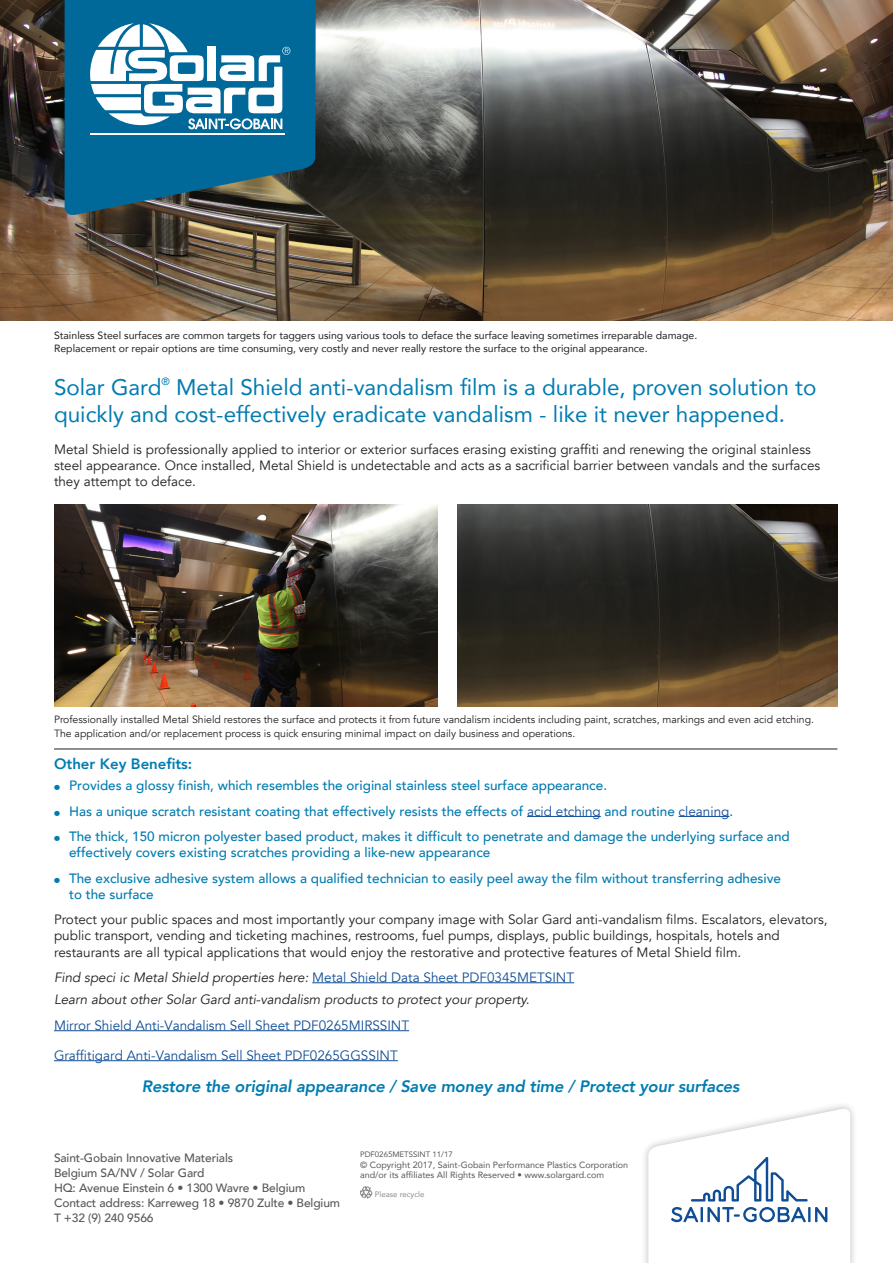
<style>
.page{position:relative;width:893px;height:1263px;background:#fff}
.page>*{position:absolute;margin:0;border:0;box-sizing:border-box;transform-origin:0 0}
.Title_Headline{font:22.5px/27px "Avenir LT Com";color:#007cb1}
.t1{font:italic 800 16.5px "Avenir LT Com";letter-spacing:-.01em;color:#007cb1}
.Text_Head{font:800 15px "Avenir LT Com";color:#007cb1}
.Text_Head-2{font:13.5px/16.2px "Avenir LT Com";color:#231f20}
.Text_Head-3{font:500 13.5px/16.2px "Avenir LT Com";color:#007cb1}
.t2{font:italic 13.5px/22.5px "Avenir LT Com";color:#231f20}
.t3{font:13.5px "Avenir LT Com";color:#0f4d96}
.Body_Text{font:500 12px "Avenir LT Com";letter-spacing:-.01em;color:#57585a}
.Body_Text-2{font:10.5px/13.5px "Avenir LT Com";color:#231f20}
.Body_Text-3{font:10.5px/13.5px "Avenir LT Com";color:#231f20}
.Title_Headline-2{font:10.5px "Avenir LT Com";color:#007cb1}
.t4{font:9px/10.5px "Avenir LT Com";color:#57585a}
.t5{font:7.8px "Avenir LT Com";color:#57585a}
.t6{font:7.8px "Avenir LT Com";color:#888c8f}
.s1{font-weight:400;color:#0f4d96}
.s2{font-style:normal;color:#0f4d96}
</style>
<div class="page">
<img style="left:0;top:0;width:893px;height:320px">
<svg style="left:65px;top:0;width:251px;height:217px;background:#146284"></svg>
<svg style="left:90px;top:23px;width:241px;height:123px"></svg>
<hr style="left:90px;top:133px;width:195px;height:1px;background:#fff">
<img style="left:457px;top:504px;width:380px;height:202px">
<img style="left:54px;top:504px;width:384px;height:202px">
<hr style="left:54px;top:749px;width:783px;height:1px;background:#231f20">
<div style="left:640px;top:1101px;width:218px;height:162px;background:#231f20;opacity:.3"></div>
<svg style="left:648px;top:1107px;width:202px;height:156px"></svg>
<svg style="left:360px;top:1187px;width:12px;height:11px"></svg>
<hr style="left:527px;top:816px;width:74px;height:1px;background:#0f4d96">
<hr style="left:679px;top:816px;width:50px;height:1px;background:#0f4d96">
<hr style="left:312px;top:982px;width:262px;height:1px;background:#0f4d96">
<hr style="left:54px;top:1030px;width:355px;height:1px;background:#0f4d96">
<hr style="left:54px;top:1060px;width:344px;height:1px;background:#0f4d96">
<p class="Body_Text-3" style="left:54px;top:328px;width:645px">Stainless Steel surfaces are common targets for taggers using various tools to deface the surface leaving sometimes irreparable damage.<br>Replacement or repair options are time consuming, very costly and never really restore the surface to the original appearance.</p>
<p class="Title_Headline" style="left:54px;top:374px;width:109px">Solar Gard</p>
<p class="Title_Headline-2" style="left:162px;top:375px;width:10px">®</p>
<p class="Title_Headline" style="left:54px;top:374px;width:764px;text-indent:122px">Metal Shield anti-vandalism film is a durable, proven solution to quickly and cost-effectively eradicate vandalism - like it never happened.</p>
<p class="Text_Head-2" style="left:54px;top:441px;width:768px">Metal Shield is professionally applied to interior or exterior surfaces erasing existing graffiti and renewing the original stainless steel appearance. Once installed, Metal Shield is undetectable and acts as a sacrificial barrier between vandals and the surfaces they attempt to deface.</p>
<p class="Body_Text-2" style="left:54px;top:713px;width:762px">Professionally installed Metal Shield restores the surface and protects it from future vandalism incidents including paint, scratches, markings and even acid etching.<br>The application and/or replacement process is quick ensuring minimal impact on daily business and operations.</p>
<p class="Text_Head" style="left:54px;top:754px;width:140px">Other Key Benefits:</p>
<p class="Text_Head-3" style="left:54px;top:778px;width:555px">● Provides a glossy finish, which resembles the original stainless steel surface appearance.</p>
<p class="Text_Head-3" style="left:54px;top:803px;width:681px">● Has a unique scratch resistant coating that effectively resists the effects of <span class="s1">acid etching</span> and routine <span class="s1">cleaning</span>.</p>
<p class="Text_Head-3" style="left:69px;top:828px;width:722px;text-indent:-15px">● The thick, 150 micron polyester based product, makes it difficult to penetrate and damage the underlying surface and effectively covers existing scratches providing a like-new appearance</p>
<p class="Text_Head-3" style="left:69px;top:870px;width:714px;text-indent:-15px">● The exclusive adhesive system allows a qualified technician to easily peel away the film without transferring adhesive to the surface</p>
<p class="Text_Head-2" style="left:54px;top:911px;width:775px">Protect your public spaces and most importantly your company image with Solar Gard anti-vandalism films. Escalators, elevators, public transport, vending and ticketing machines, restrooms, fuel pumps, displays, public buildings, hospitals, hotels and restaurants are all typical applications that would enjoy the restorative and protective features of Metal Shield film.</p>
<p class="t2" style="left:54px;top:966px;width:522px">Find speci ic Metal Shield properties here: <span class="s2">Metal Shield Data Sheet PDF0345METSINT<br></span>Learn about other Solar Gard anti-vandalism products to protect your property.</p>
<p class="t3" style="left:54px;top:1017px;width:357px">Mirror Shield Anti-Vandalism Sell Sheet PDF0265MIRSSINT</p>
<p class="t3" style="left:54px;top:1047px;width:345px">Graffitigard Anti-Vandalism Sell Sheet PDF0265GGSSINT</p>
<p class="t1" style="left:142px;top:1076px;width:599px">Restore the original appearance / Save money and time / Protect your surfaces</p>
<p class="Body_Text" style="left:54px;top:1150px;width:181px">Saint-Gobain Innovative Materials</p>
<p class="Body_Text" style="left:54px;top:1165px;width:152px">Belgium SA/NV / Solar Gard</p>
<p class="Body_Text" style="left:54px;top:1180px;width:253px">HQ: Avenue Einstein 6 • 1300 Wavre • Belgium</p>
<p class="Body_Text" style="left:54px;top:1195px;width:288px">Contact address: Karreweg 18 • 9870 Zulte • Belgium</p>
<p class="Body_Text" style="left:54px;top:1210px;width:101px">T +32 (9) 240 9566</p>
<p class="t5" style="left:360px;top:1150px;width:94px">PDF0265METSSINT 11/17</p>
<p class="t4" style="left:360px;top:1159px;width:270px">© Copyright 2017, Saint-Gobain Performance Plastics Corporation and/or its affiliates All Rights Reserved • www.solargard.com</p>
<p class="t6" style="left:375px;top:1190px;width:51px">Please recycle</p>
</div>
